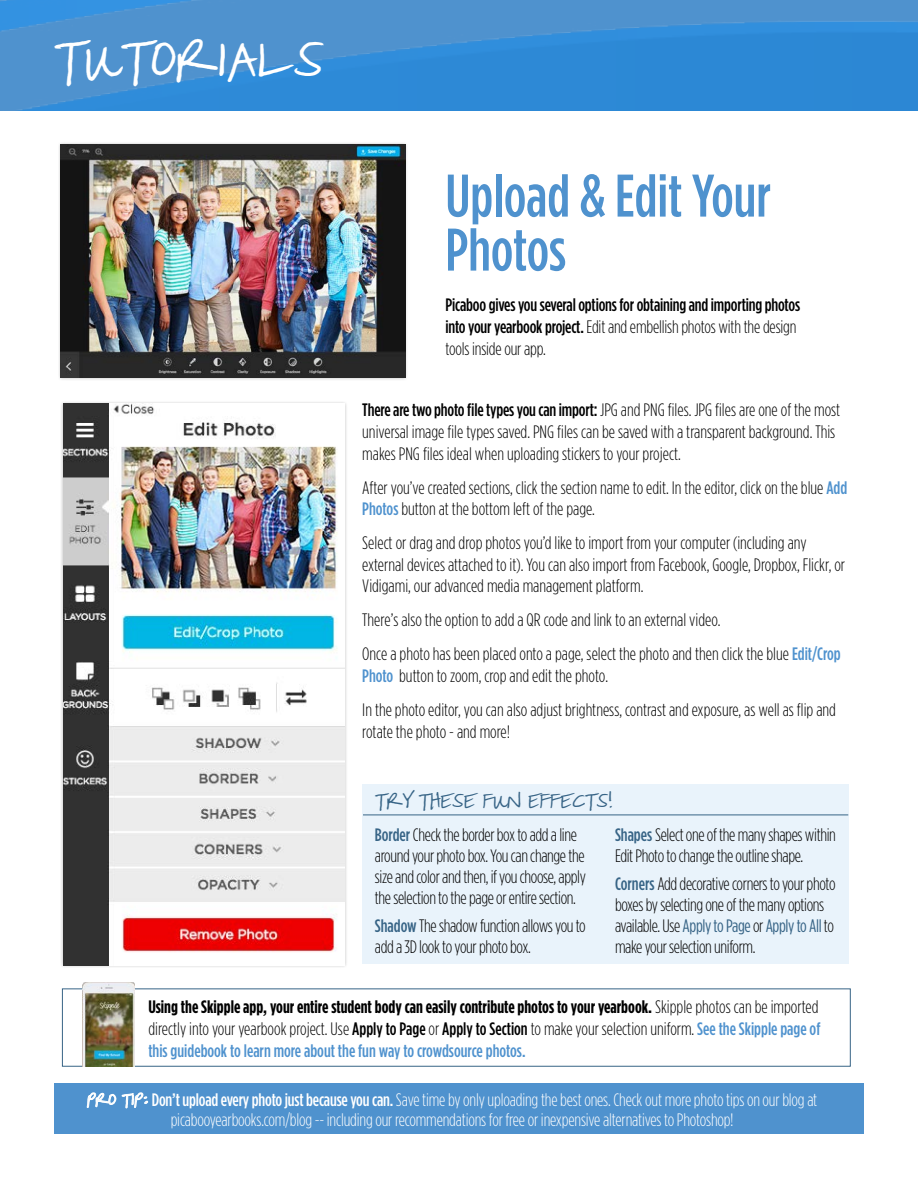
<style>
.page{position:relative;width:918px;height:1188px;background:#fff}
.page>*{position:absolute;margin:0;border:0;box-sizing:border-box;transform-origin:0 0}
.t1{font:500 60px/54px "Gotham Condensed";color:#4f92ce}
.t2{font:39px "Bright Grrl";color:#fff}
.t3{font:300 18px/21.6px "Gotham Condensed";color:#000}
.t4{font:300 18px/21px "Gotham Condensed";letter-spacing:-.02em;color:#000}
.t5{font:300 18px/19.5px "Gotham Condensed";letter-spacing:-.01em;color:#fff;text-align:center}
.t6{font:500 18px/21.6px "Gotham Condensed";letter-spacing:-.01em;color:#000}
.t7{font:15px "Bright Grrl";color:#376486}
.s1{font-weight:300}
.s2{font-weight:500}
.s3{font-weight:500;color:#4f92ce}
.s4{font-weight:500;color:#376486}
.s5{font-weight:400;color:#376486}
.s6{font-weight:700}
.s7{font-family:"Bright Grrl";font-weight:400;font-size:12px}
</style>
<div class="page">
<img style="left:0;top:0;width:918px;height:110px">
<div style="left:54px;top:1083px;width:810px;height:51px;background:#4f92ce"></div>
<div style="left:60px;top:401px;width:288px;height:568px;background:#000;opacity:.25"></div>
<img style="left:63px;top:404px;width:282px;height:562px">
<div style="left:362px;top:784px;width:486px;height:180px;background:#e9f3fb"></div>
<hr style="left:363px;top:815px;width:485px;height:1px;background:#376486">
<svg style="left:87px;top:1092px;width:61px;height:17px"></svg>
<img style="left:82px;top:983px;width:53px;height:83px">
<div style="left:58px;top:141px;width:351px;height:241px;background:#000;opacity:.25"></div>
<img style="left:61px;top:145px;width:344px;height:233px">
<h2 class="t2" style="left:54px;top:40px;width:271px">TUTORIALS</h2>
<h1 class="t1" style="left:446px;top:168px;width:327px">Upload &amp; Edit Your<br>Photos</h1>
<p class="t6" style="left:446px;top:294px;width:356px">Picaboo gives you several options for obtaining and importing photos into your yearbook project. <span class="s1">Edit and embellish photos with the design tools inside our app.</span></p>
<p class="t3" style="left:362px;top:399px;width:479px"><span class="s2">There are two photo file types you can import:</span> JPG and PNG files. JPG files are one of the most universal image file types saved. PNG files can be saved with a transparent background. This makes PNG files ideal when uploading stickers to your project.</p>
<p class="t3" style="left:362px;top:476px;width:487px">After you’ve created sections, click the section name to edit. In the editor, click on the blue <span class="s3">Add<br>Photos</span> button at the bottom left of the page.</p>
<p class="t3" style="left:362px;top:532px;width:484px">Select or drag and drop photos you’d like to import from your computer (including any external devices attached to it). You can also import from Facebook, Google, Dropbox, Flickr, or<br>Vidigami, our advanced media management platform.</p>
<p class="t3" style="left:362px;top:603px;width:480px;line-height:34px">There’s also the option to add a QR code and link to an external video.<br>Once a photo has been placed onto a page, select the photo and then click the blue <span class="s3">Edit/Crop</span></p>
<p class="t3" style="left:362px;top:659px;width:475px;line-height:34px"><span class="s3">Photo</span> button to zoom, crop and edit the photo.<br>In the photo editor, you can also adjust brightness, contrast and exposure, as well as flip and</p>
<p class="t3" style="left:362px;top:720px;width:149px">rotate the photo - and more!</p>
<p class="t7" style="left:375px;top:793px;width:239px">TRY THESE FUN EFFECTS!</p>
<p class="t4" style="left:375px;top:824px;width:213px"><span class="s4">Border</span> Check the border box to add a line around your photo box. You can change the size and color and then, if you choose, apply the selection to the page or entire section.</p>
<p class="t4" style="left:375px;top:915px;width:212px"><span class="s4">Shadow</span> The shadow function allows you to add a 3D look to your photo box.</p>
<p class="t4" style="left:615px;top:824px;width:222px"><span class="s4">Shapes</span> Select one of the many shapes within<br>Edit Photo to change the outline shape.</p>
<p class="t4" style="left:615px;top:873px;width:222px"><span class="s4">Corners</span> Add decorative corners to your photo boxes by selecting one of the many options available. Use <span class="s5">Apply to Page</span> or <span class="s5">Apply to All</span> to make your selection uniform.</p>
<p class="t3" style="left:148px;top:996px;width:674px;text-align:justify"><span class="s6">Using the Skipple app, your entire student body can easily contribute photos to your yearbook.</span> Skipple photos can be imported directly into your yearbook project. Use <span class="s2">Apply to Page</span> or <span class="s2">Apply to Section</span> to make your selection uniform. <span class="s3">See the Skipple page of this guidebook to learn more about the fun way to crowdsource photos.</span></p>
<p class="t5" style="left:87px;top:1090px;width:732px"><span class="s7">PRO TIP:</span> <span class="s2">Don’t upload every photo just because you can.</span> Save time by only uploading the best ones. Check out more photo tips on our blog at picabooyearbooks.com/blog -- including our recommendations for free or inexpensive alternatives to Photoshop!</p>
</div>
